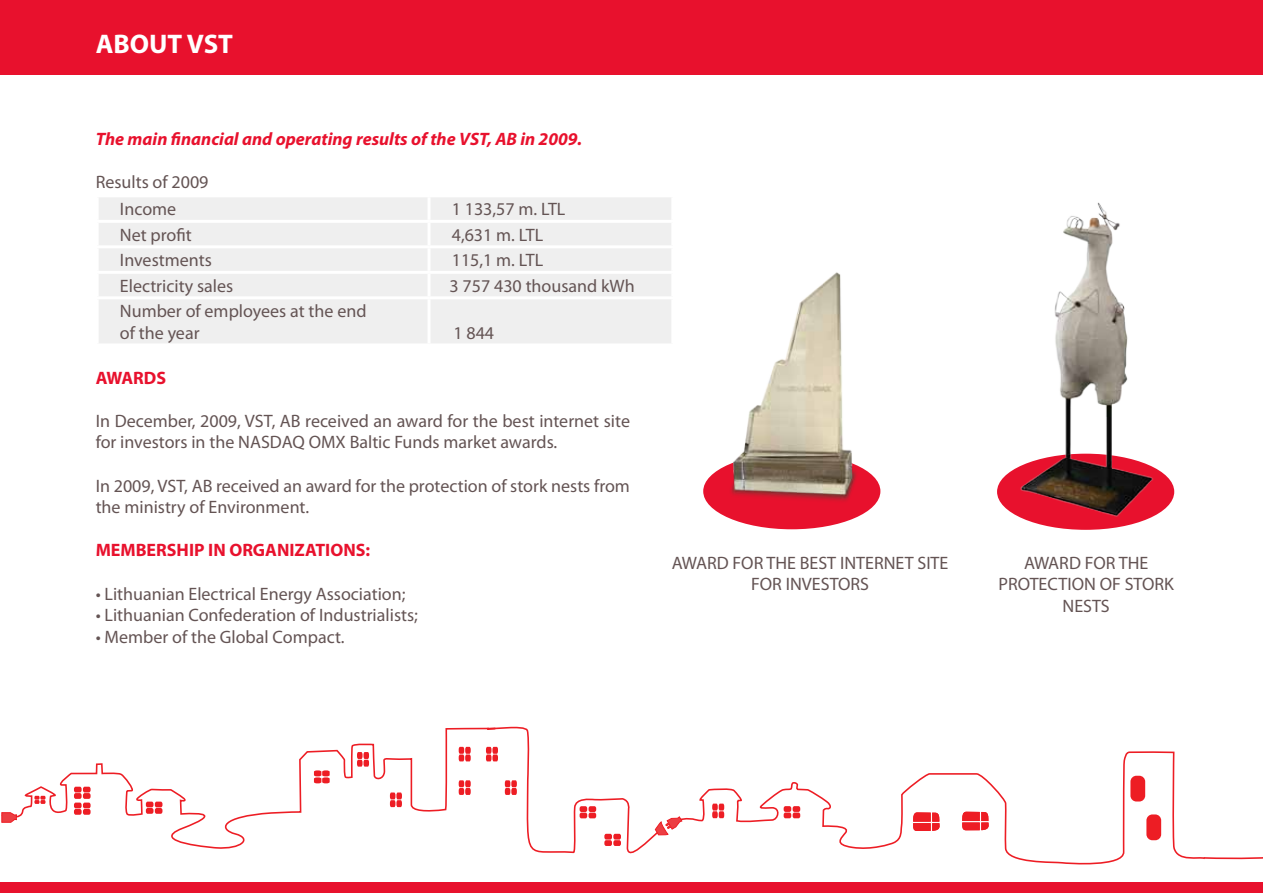
<style>
.page{position:relative;width:1263px;height:893px;background:#fff}
.page>*{position:absolute;margin:0;border:0;box-sizing:border-box;transform-origin:0 0}
.t1{font:700 27px "Myriad Pro";color:#fff}
.t2{font:18px/21.6px "Myriad Pro";color:#645454;text-align:center}
.t3{font:italic 700 18px "Myriad Pro";color:#e8112d}
.t4{font:700 18px "Myriad Pro";color:#e8112d}
</style>
<div class="page">
<div style="left:0;top:0;width:1263px;height:75px;background:#e8112d"></div>
<div style="left:0;top:882px;width:1263px;height:11px;background:#e8112d"></div>
<svg style="left:17px;top:726px;width:1106px;height:139px"></svg>
<svg style="left:1px;top:812px;width:16px;height:11px"></svg>
<div style="left:604px;top:840px;width:8px;height:6px;background:#ed1d24;border-radius:2px"></div>
<div style="left:604px;top:834px;width:8px;height:5px;background:#ed1d24;border-radius:2px"></div>
<div style="left:613px;top:840px;width:8px;height:6px;background:#ed1d24;border-radius:2px"></div>
<div style="left:613px;top:834px;width:8px;height:5px;background:#ed1d24;border-radius:2px"></div>
<div style="left:784px;top:812px;width:7px;height:6px;background:#ed1d24;border-radius:2px"></div>
<div style="left:784px;top:806px;width:7px;height:6px;background:#ed1d24;border-radius:2px"></div>
<div style="left:793px;top:812px;width:7px;height:6px;background:#ed1d24;border-radius:2px"></div>
<div style="left:793px;top:806px;width:7px;height:6px;background:#ed1d24;border-radius:2px"></div>
<svg style="left:136px;top:802px;width:26px;height:17px"></svg>
<div style="left:74px;top:793px;width:8px;height:6px;background:#ed1d24;border-radius:2px"></div>
<div style="left:74px;top:787px;width:8px;height:5px;background:#ed1d24;border-radius:2px"></div>
<div style="left:83px;top:793px;width:8px;height:6px;background:#ed1d24;border-radius:2px"></div>
<div style="left:83px;top:787px;width:8px;height:5px;background:#ed1d24;border-radius:2px"></div>
<div style="left:74px;top:809px;width:8px;height:6px;background:#ed1d24;border-radius:2px"></div>
<div style="left:74px;top:803px;width:8px;height:5px;background:#ed1d24;border-radius:2px"></div>
<div style="left:83px;top:809px;width:8px;height:6px;background:#ed1d24;border-radius:2px"></div>
<div style="left:83px;top:803px;width:8px;height:5px;background:#ed1d24;border-radius:2px"></div>
<svg style="left:32px;top:796px;width:13px;height:14px"></svg>
<svg style="left:580px;top:813px;width:7px;height:5px"></svg>
<div style="left:580px;top:806px;width:7px;height:6px;background:#ed1d24;border-radius:2px"></div>
<div style="left:588px;top:813px;width:8px;height:5px;background:#ed1d24;border-radius:2px"></div>
<div style="left:588px;top:806px;width:8px;height:6px;background:#ed1d24;border-radius:2px"></div>
<svg style="left:314px;top:761px;width:31px;height:22px"></svg>
<svg style="left:357px;top:752px;width:12px;height:15px"></svg>
<svg style="left:390px;top:792px;width:12px;height:15px"></svg>
<svg style="left:454px;top:747px;width:17px;height:23px"></svg>
<svg style="left:486px;top:747px;width:12px;height:14px"></svg>
<svg style="left:712px;top:804px;width:12px;height:14px"></svg>
<svg style="left:459px;top:780px;width:24px;height:21px"></svg>
<svg style="left:505px;top:780px;width:12px;height:15px"></svg>
<svg style="left:1123px;top:751px;width:140px;height:109px"></svg>
<svg style="left:962px;top:812px;width:28px;height:18px"></svg>
<svg style="left:899px;top:812px;width:42px;height:22px"></svg>
<div style="left:1146px;top:814px;width:15px;height:26px;background:#ed1d24;border-radius:6px"></div>
<div style="left:1130px;top:776px;width:15px;height:25px;background:#ed1d24;border-radius:6px"></div>
<svg style="left:654px;top:809px;width:29px;height:26px"></svg>
<div style="left:997px;top:454px;width:177px;height:76px;background:#e8112d;border-radius:50%"></div>
<img style="left:1000px;top:202px;width:175px;height:321px">
<div style="left:703px;top:453px;width:177px;height:76px;background:#e8112d;border-radius:50%"></div>
<img style="left:719px;top:272px;width:162px;height:233px">
<div style="left:99px;top:197px;width:572px;height:146px;background:#efefef"></div>
<hr style="left:427px;top:197px;width:3px;height:23px;background:#fff">
<hr style="left:96px;top:220px;width:333px;height:3px;background:#fff">
<hr style="left:429px;top:220px;width:245px;height:3px;background:#fff">
<hr style="left:427px;top:223px;width:3px;height:22px;background:#fff">
<hr style="left:96px;top:245px;width:333px;height:3px;background:#fff">
<hr style="left:429px;top:245px;width:245px;height:3px;background:#fff">
<hr style="left:427px;top:248px;width:3px;height:23px;background:#fff">
<hr style="left:96px;top:271px;width:333px;height:3px;background:#fff">
<hr style="left:429px;top:271px;width:245px;height:3px;background:#fff">
<hr style="left:427px;top:274px;width:3px;height:22px;background:#fff">
<hr style="left:96px;top:296px;width:333px;height:3px;background:#fff">
<hr style="left:429px;top:296px;width:245px;height:3px;background:#fff">
<hr style="left:427px;top:299px;width:3px;height:44px;background:#fff">
<h1 class="t1" style="left:96px;top:27px;width:139px">ABOUT VST</h1>
<p class="t3" style="left:96px;top:127px;width:488px">The main financial and operating results of the VST, AB in 2009.</p>
<p class="t2" style="left:96px;top:169px;width:114px;line-height:27px">Results of 2009<br>Income</p>
<p class="t2" style="left:452px;top:198px;width:115px">1 133,57 m. LTL</p>
<p class="t2" style="left:120px;top:224px;width:73px">Net profit</p>
<p class="t2" style="left:452px;top:224px;width:93px">4,631 m. LTL</p>
<p class="t2" style="left:120px;top:249px;width:93px">Investments</p>
<p class="t2" style="left:452px;top:249px;width:93px">115,1 m. LTL</p>
<p class="t2" style="left:120px;top:275px;width:115px">Electricity sales</p>
<p class="t2" style="left:450px;top:275px;width:187px">3 757 430 thousand kWh</p>
<p class="t2" style="left:120px;top:300px;width:248px;text-align:left">Number of employees at the end of the year</p>
<p class="t2" style="left:453px;top:322px;width:42px">1 844</p>
<p class="t4" style="left:96px;top:366px;width:72px">AWARDS</p>
<p class="t2" style="left:96px;top:410px;width:536px;text-align:left">In December, 2009, VST, AB received an award for the best internet site for investors in the NASDAQ OMX Baltic Funds market awards.</p>
<p class="t2" style="left:96px;top:475px;width:536px;text-align:left">In 2009, VST, AB received an award for the protection of stork nests from the ministry of Environment.</p>
<p class="t4" style="left:96px;top:539px;width:276px">MEMBERSHIP IN ORGANIZATIONS:</p>
<p class="t2" style="left:96px;top:583px;width:311px">• Lithuanian Electrical Energy Association;</p>
<p class="t2" style="left:96px;top:604px;width:324px">• Lithuanian Confederation of Industrialists;</p>
<p class="t2" style="left:96px;top:626px;width:250px">• Member of the Global Compact.</p>
<p class="t2" style="left:672px;top:552px;width:278px">AWARD FOR THE BEST INTERNET SITE<br>FOR INVESTORS</p>
<p class="t2" style="left:998px;top:552px;width:177px">AWARD FOR THE<br>PROTECTION OF STORK<br>NESTS</p>
</div>
